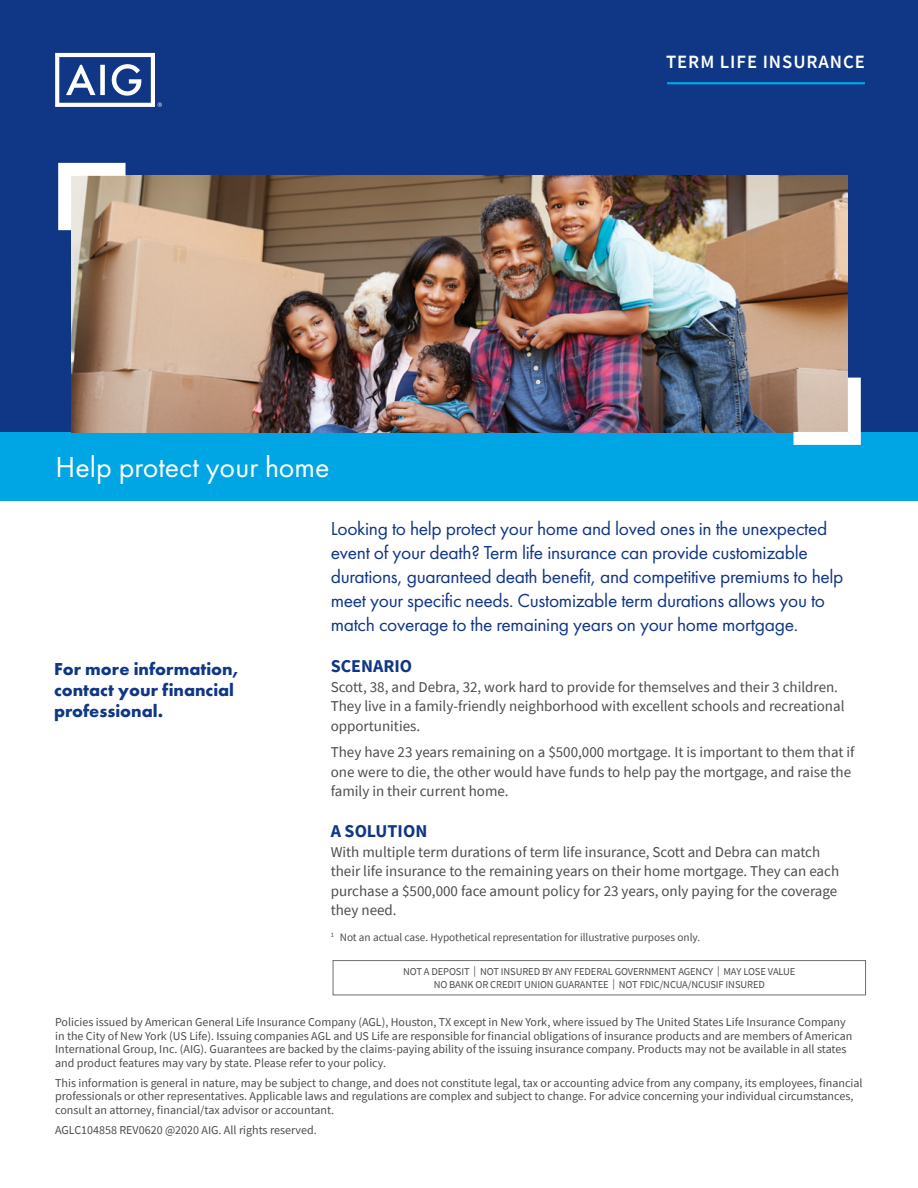
<style>
.page{position:relative;width:918px;height:1188px;background:#fff}
.page>*{position:absolute;margin:0;border:0;box-sizing:border-box;transform-origin:0 0}
.t1{font:30px "Futura PT";color:#fff}
.t2{font:19.5px/24px "Futura PT";letter-spacing:-.015em;color:#103785}
.t3{font:600 18.75px "Source Sans Pro";letter-spacing:.05em;color:#fff}
.t4{font:700 18px/21px "Futura PT";color:#103785}
.t5{font:700 18px "Source Sans Pro";color:#103785}
.t6{font:15px/19.5px "Source Sans Pro";color:#4b4c4d}
.t7{font:12px/13.5px "Source Sans Pro";color:#4b4c4d}
.t8{font:11.25px "Source Sans Pro";color:#4b4c4d}
.t9{font:10.5px/12.6px "Source Sans Pro";letter-spacing:-.01em;color:#4b4c4d;text-align:center}
</style>
<div class="page">
<div style="left:0;top:0;width:918px;height:488px;background:#103785"></div>
<svg style="left:55px;top:53px;width:107px;height:54px"></svg>
<div style="left:0;top:433px;width:918px;height:68px;background:#00a5e3"></div>
<hr style="left:667px;top:82px;width:198px;height:2px;background:#00a5e3">
<img style="left:71px;top:176px;width:777px;height:257px">
<svg style="left:58px;top:163px;width:68px;height:67px;background:#d7cbbd"></svg>
<svg style="left:794px;top:378px;width:67px;height:67px;background:#dfd1c7"></svg>
<div style="left:333px;top:960px;width:533px;height:35px;border:1px solid #6c6d70"></div>
<h1 class="t1" style="left:56px;top:449px;width:276px">Help protect your home</h1>
<h3 class="t3" style="left:666px;top:50px;width:200px">TERM LIFE INSURANCE</h3>
<h3 class="t4" style="left:54px;top:658px;width:188px">For more information, contact your financial professional.</h3>
<p class="t2" style="left:331px;top:516px;width:514px">Looking to help protect your home and loved ones in the unexpected event of your death? Term life insurance can provide customizable durations, guaranteed death benefit, and competitive premiums to help meet your specific needs. Customizable term durations allows you to match coverage to the remaining years on your home mortgage.</p>
<h3 class="t5" style="left:331px;top:654px;width:83px">SCENARIO</h3>
<p class="t6" style="left:331px;top:677px;width:515px">Scott, 38, and Debra, 32, work hard to provide for themselves and their 3 children.<br>They live in a family-friendly neighborhood with excellent schools and recreational opportunities.</p>
<p class="t6" style="left:331px;top:742px;width:525px">They have 23 years remaining on a $500,000 mortgage. It is important to them that if one were to die, the other would have funds to help pay the mortgage, and raise the family in their current home.</p>
<h3 class="t5" style="left:331px;top:819px;width:98px">A SOLUTION</h3>
<p class="t6" style="left:331px;top:842px;width:510px">With multiple term durations of term life insurance, Scott and Debra can match their life insurance to the remaining years on their home mortgage. They can each purchase a $500,000 face amount policy for 23 years, only paying for the coverage they need.</p>
<p class="t8" style="left:331px;top:930px;width:371px"><sup>1</sup> Not an actual case. Hypothetical representation for illustrative purposes only.</p>
<p class="t9" style="left:403px;top:966px;width:394px">NOT A DEPOSIT | NOT INSURED BY ANY FEDERAL GOVERNMENT AGENCY | MAY LOSE VALUE<br>NO BANK OR CREDIT UNION GUARANTEE | NOT FDIC/NCUA/NCUSIF INSURED</p>
<p class="t7" style="left:55px;top:1015px;width:799px">Policies issued by American General Life Insurance Company (AGL), Houston, TX except in New York, where issued by The United States Life Insurance Company in the City of New York (US Life). Issuing companies AGL and US Life are responsible for financial obligations of insurance products and are members of American International Group, Inc. (AIG). Guarantees are backed by the claims-paying ability of the issuing insurance company. Products may not be available in all states and product features may vary by state. Please refer to your policy.</p>
<p class="t7" style="left:55px;top:1076px;width:809px">This information is general in nature, may be subject to change, and does not constitute legal, tax or accounting advice from any company, its employees, financial professionals or other representatives. Applicable laws and regulations are complex and subject to change. For advice concerning your individual circumstances, consult an attorney, financial/tax advisor or accountant.</p>
<p class="t7" style="left:55px;top:1123px;width:263px">AGLC104858 REV0620 @2020 AIG. All rights reserved.</p>
</div>
